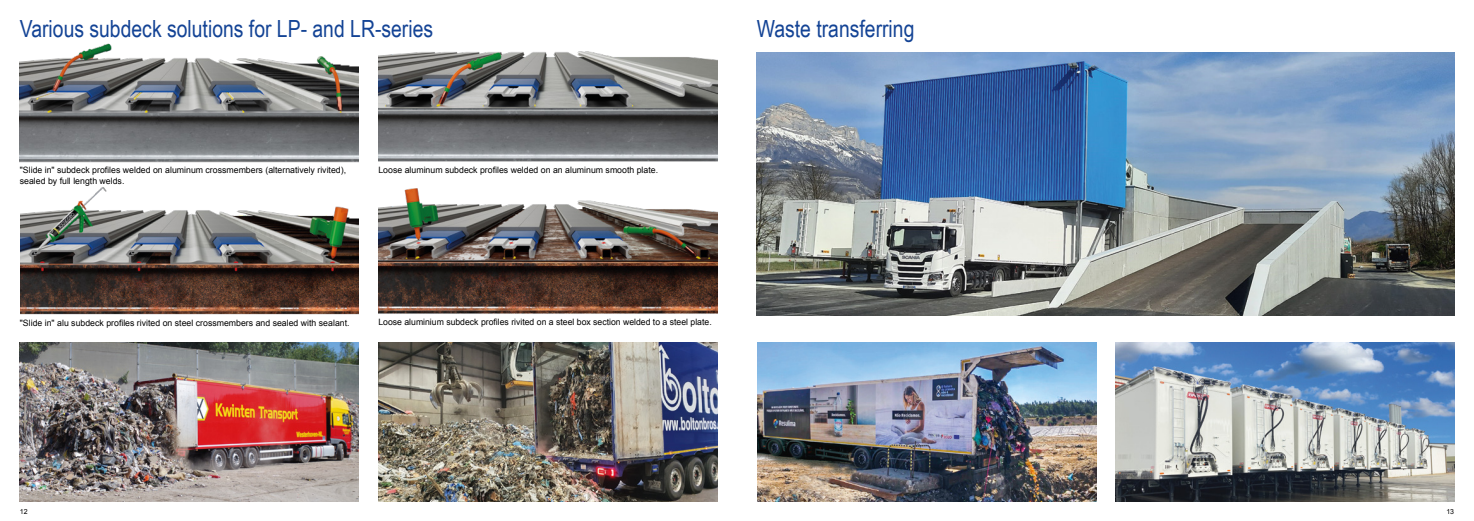
<style>
.page{position:relative;width:1474px;height:521px;background:#fff}
.page>*{position:absolute;margin:0;border:0;box-sizing:border-box;transform-origin:0 0}
.t1{font:23.62px "Arial Narrow";color:#134395}
.t2{font:8.75px/10.5px "Arial";color:#000}
.t3{font:7px "Arial";color:#000}
</style>
<div class="page">
<img style="left:378px;top:51px;width:339px;height:111px">
<img style="left:378px;top:188px;width:339px;height:126px">
<img style="left:20px;top:43px;width:338px;height:120px">
<img style="left:20px;top:187px;width:338px;height:128px">
<img style="left:378px;top:342px;width:339px;height:159px">
<img style="left:20px;top:342px;width:339px;height:159px">
<img style="left:756px;top:53px;width:697px;height:263px">
<img style="left:1115px;top:342px;width:338px;height:159px">
<img style="left:757px;top:342px;width:339px;height:159px">
<h1 class="t1" style="left:20px;top:11px;width:415px">Various subdeck solutions for LP- and LR-series</h1>
<h1 class="t1" style="left:756px;top:11px;width:159px">Waste transferring</h1>
<p class="t2" style="left:20px;top:165px;width:328px">"Slide in" subdeck profiles welded on aluminum crossmembers (alternatively rivited), sealed by full length welds.</p>
<p class="t2" style="left:378px;top:164px;width:281px">Loose aluminum subdeck profiles welded on an aluminum smooth plate.</p>
<p class="t2" style="left:20px;top:317px;width:331px">"Slide in" alu subdeck profiles rivited on steel crossmembers and sealed with sealant.</p>
<p class="t2" style="left:378px;top:317px;width:335px">Loose aluminium subdeck profiles rivited on a steel box section welded to a steel plate.</p>
<p class="t3" style="left:20px;top:506px;width:9px">12</p>
<p class="t3" style="left:1446px;top:506px;width:9px">13</p>
</div>
